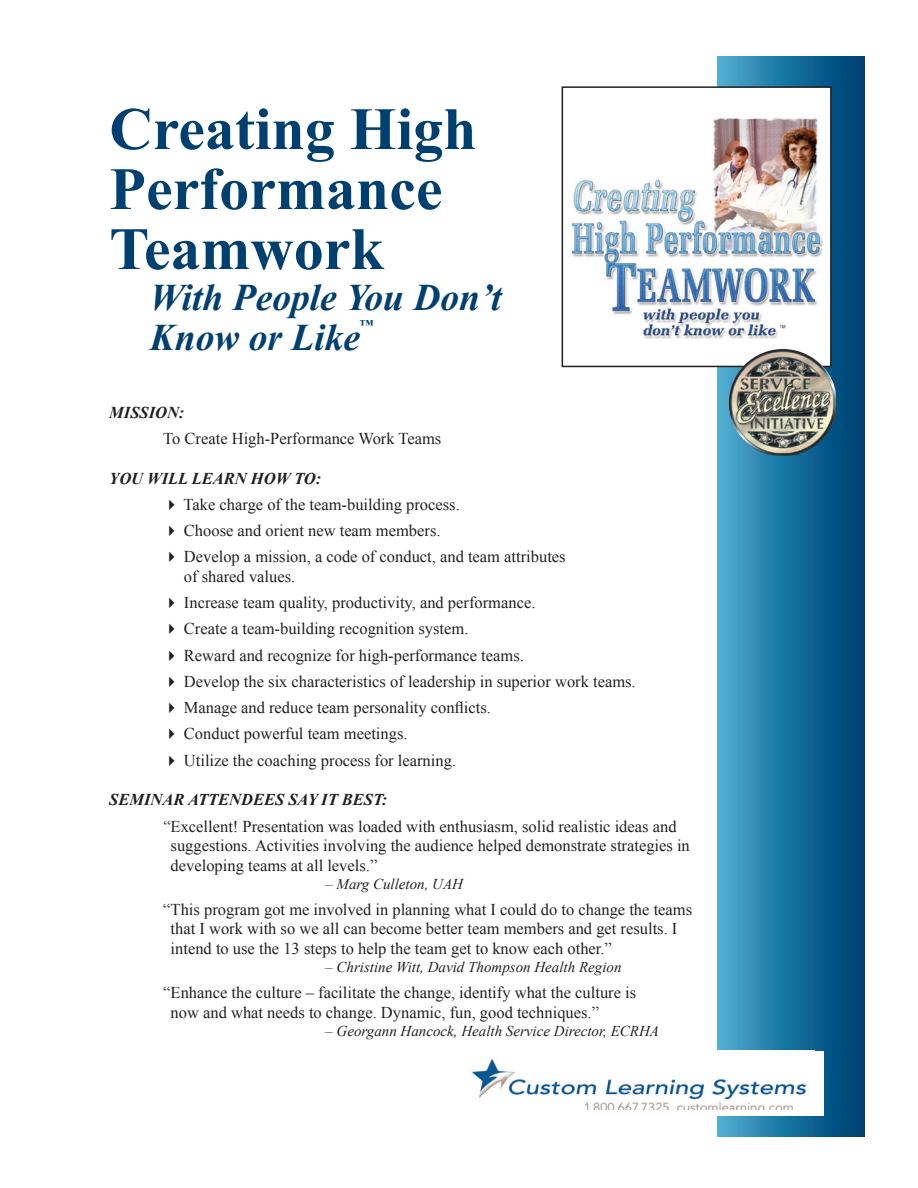
<style>
.page{position:relative;width:918px;height:1188px;background:#fff}
.page>*{position:absolute;margin:0;border:0;box-sizing:border-box;transform-origin:0 0}
.t1{font:700 60px/60px "Times New Roman";color:#004071}
.t2{font:italic 700 37.5px/40.5px "Times New Roman";color:#004071}
.t3{font:16.5px/19.5px "Times New Roman";color:#231f20}
.t4{font:italic 700 16.5px "Times New Roman";color:#231f20}
.t5{font:italic 15px "Times New Roman";color:#231f20}
.t6{font:italic 700 13.05px "Times New Roman";color:#004071}
</style>
<div class="page">
<div style="left:718px;top:57px;width:147px;height:1079px;background:linear-gradient(to right,#49aacf,#003b6e)"></div>
<div style="left:430px;top:1051px;width:394px;height:65px;background:#fff"></div>
<div style="left:562px;top:87px;width:269px;height:279px;background:#fff"></div>
<img style="left:571px;top:117px;width:252px;height:222px">
<div style="left:562px;top:86px;width:270px;height:281px;border:2px solid #231f20"></div>
<img style="left:729px;top:349px;width:107px;height:107px">
<img style="left:471px;top:1050px;width:344px;height:60px">
<h1 class="t1" style="left:109px;top:97px;width:369px">Creating High<br>Performance<br>Teamwork</h1>
<h2 class="t2" style="left:150px;top:276px;width:355px">WITH PEOPLE YOU DON’T<br>KNOW OR LIKE</h2>
<p class="t6" style="left:360px;top:316px;width:15px">™</p>
<p class="t4" style="left:109px;top:401px;width:77px">MISSION:</p>
<p class="t3" style="left:163px;top:428px;width:280px">To Create High-Performance Work Teams</p>
<p class="t4" style="left:109px;top:467px;width:214px">YOU WILL LEARN HOW TO:</p>
<p class="t3" style="left:163px;top:494px;width:298px">✔ Take charge of the team-building process.</p>
<p class="t3" style="left:163px;top:521px;width:279px">✔ Choose and orient new team members.</p>
<p class="t3" style="left:184px;top:547px;width:383px;text-indent:-21px">✔ Develop a mission, a code of conduct, and team attributes of shared values.</p>
<p class="t3" style="left:163px;top:593px;width:374px">✔ Increase team quality, productivity, and performance.</p>
<p class="t3" style="left:163px;top:619px;width:307px">✔ Create a team-building recognition system.</p>
<p class="t3" style="left:163px;top:645px;width:362px">✔ Reward and recognize for high-performance teams.</p>
<p class="t3" style="left:163px;top:671px;width:474px">✔ Develop the six characteristics of leadership in superior work teams.</p>
<p class="t3" style="left:163px;top:698px;width:329px">✔ Manage and reduce team personality conflicts.</p>
<p class="t3" style="left:163px;top:724px;width:246px">✔ Conduct powerful team meetings.</p>
<p class="t3" style="left:163px;top:750px;width:294px">✔ Utilize the coaching process for learning.</p>
<p class="t4" style="left:109px;top:788px;width:280px">SEMINAR ATTENDEES SAY IT BEST:</p>
<p class="t3" style="left:171px;top:816px;width:521px;text-indent:-7px">“Excellent! Presentation was loaded with enthusiasm, solid realistic ideas and suggestions. Activities involving the audience helped demonstrate strategies in developing teams at all levels.”</p>
<p class="t5" style="left:325px;top:873px;width:139px">– Marg Culleton, UAH</p>
<p class="t3" style="left:171px;top:899px;width:523px;text-indent:-7px">“This program got me involved in planning what I could do to change the teams that I work with so we all can become better team members and get results. I intend to use the 13 steps to help the team get to know each other.”</p>
<p class="t5" style="left:325px;top:957px;width:298px">– Christine Witt, David Thompson Health Region</p>
<p class="t3" style="left:171px;top:983px;width:467px;text-indent:-7px">“Enhance the culture – facilitate the change, identify what the culture is now and what needs to change. Dynamic, fun, good techniques.”</p>
<p class="t5" style="left:325px;top:1020px;width:335px">– Georgann Hancock, Health Service Director, ECRHA</p>
</div>
